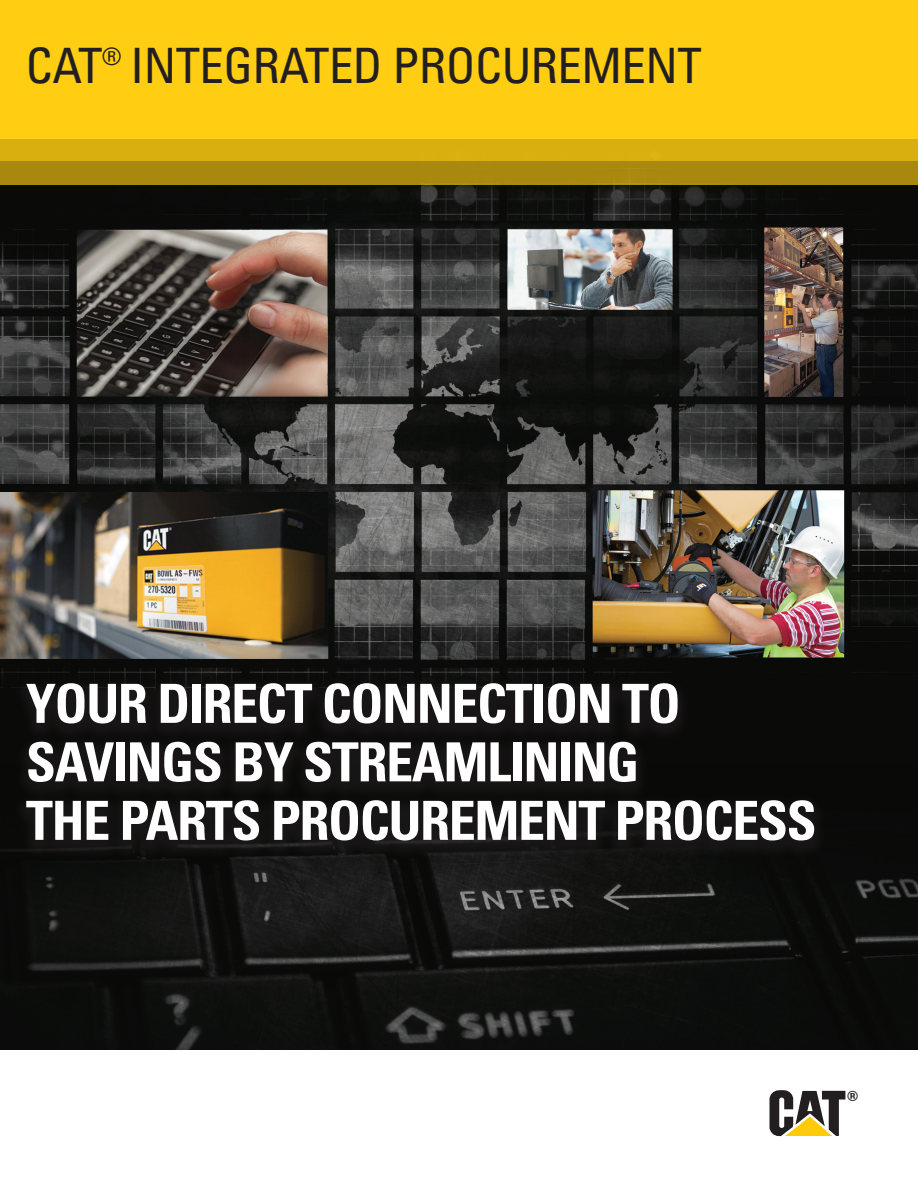
<style>
.page{position:relative;width:918px;height:1188px;background:#fff}
.page>*{position:absolute;margin:0;border:0;box-sizing:border-box;transform-origin:0 0}
.t1{font:700 condensed 54px "Univers";letter-spacing:-.025em;color:#fff}
.t2{font:condensed 48.75px "Univers";letter-spacing:-.01em;color:#231f20}
.t3{font:700 14.1px "Helvetica";color:#231f20}
</style>
<div class="page">
<img style="left:0;top:185px;width:918px;height:865px">
<div style="left:0;top:138px;width:918px;height:23px;background:#d9af0f"></div>
<div style="left:0;top:161px;width:918px;height:24px;background:#a8880e"></div>
<div style="left:0;top:0;width:918px;height:138px;background:#ffcd11"></div>
<svg style="left:770px;top:1090px;width:75px;height:46px"></svg>
<div style="left:11px;top:676px;width:817px;height:186px;background:#151413"></div>
<p class="t2" style="left:26px;top:35px;width:677px">CAT<sup>®</sup> INTEGRATED PROCUREMENT</p>
<p class="t1" style="left:26px;top:671px;width:656px">YOUR DIRECT CONNECTION TO</p>
<p class="t1" style="left:26px;top:729px;width:615px">SAVINGS BY STREAMLINING</p>
<p class="t1" style="left:26px;top:788px;width:792px">THE PARTS PROCUREMENT PROCESS</p>
<p class="t3" style="left:848px;top:1085px;width:12px">®</p>
</div>
